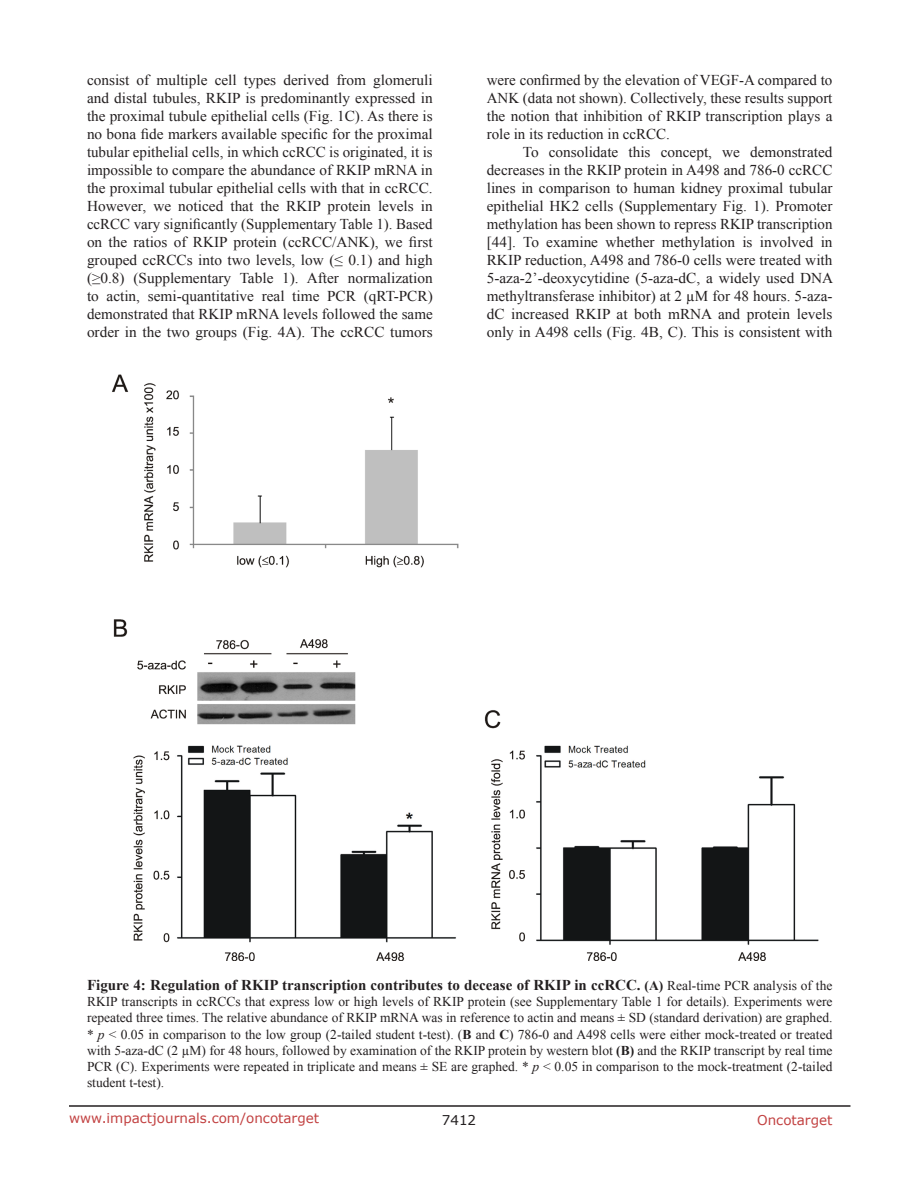
<style>
.page{position:relative;width:918px;height:1188px;background:#fff}
.page>*{position:absolute;margin:0;border:0;box-sizing:border-box;transform-origin:0 0}
.BodyText{font:15px/18px "Times New Roman";color:#231f20;text-align:justify}
.FigureText{font:700 15px "Times New Roman";color:#231f20}
.FigureText-2{font:13.5px/16.2px "Times New Roman";color:#231f20;text-align:justify}
.t1{font:13.5px "Verdana";color:#c24141}
.t2{font:13.5px "Verdana";color:#231f20}
.s1{font-size:13.5px}
.s2{font-weight:400;font-size:13.5px}
.s3{font-style:italic}
.s4{font-weight:700}
</style>
<div class="page">
<hr style="left:69px;top:1105px;width:781px;height:2px;background:#231f20">
<img style="left:112px;top:374px;width:707px;height:586px">
<p class="BodyText" style="left:87px;top:71px;width:347px">consist of multiple cell types derived from glomeruli and distal tubules, RKIP is predominantly expressed in the proximal tubule epithelial cells (Fig. 1C). As there is no bona fide markers available specific for the proximal tubular epithelial cells, in which ccRCC is originated, it is impossible to compare the abundance of RKIP mRNA in the proximal tubular epithelial cells with that in ccRCC.<br>However, we noticed that the RKIP protein levels in ccRCC vary significantly (Supplementary Table 1). Based on the ratios of RKIP protein (ccRCC/ANK), we first grouped ccRCCs into two levels, low (≤ 0.1) and high (≥0.8) (Supplementary Table 1). After normalization to actin, semi-quantitative real time PCR (qRT-PCR) demonstrated that RKIP mRNA levels followed the same order in the two groups (Fig. 4A). The ccRCC tumors</p>
<p class="BodyText" style="left:487px;top:71px;width:347px">were confirmed by the elevation of VEGF-A compared to ANK (data not shown). Collectively, these results support the notion that inhibition of RKIP transcription plays a role in its reduction in ccRCC.</p>
<p class="BodyText" style="left:487px;top:143px;width:348px;text-indent:36px">To consolidate this concept, we demonstrated decreases in the RKIP protein in A498 and 786-0 ccRCC lines in comparison to human kidney proximal tubular epithelial HK2 cells (Supplementary Fig. 1). Promoter methylation has been shown to repress RKIP transcription [44]. To examine whether methylation is involved in RKIP reduction, A498 and 786-0 cells were treated with 5-aza-2’-deoxycytidine (5-aza-dC, a widely used DNA methyltransferase inhibitor) at 2 µM for 48 hours. 5-aza&shy;dC increased RKIP at both mRNA and protein levels only in A498 cells (Fig. 4B, C). This is consistent with</p>
<p class="FigureText" style="left:87px;top:975px;width:747px">Figure 4: Regulation of RKIP transcription contributes to decease of RKIP in ccRCC. <span class="s1">(A)</span> <span class="s2">Real-time PCR analysis of the</span></p>
<p class="FigureText-2" style="left:87px;top:993px;width:747px">RKIP transcripts in ccRCCs that express low or high levels of RKIP protein (see Supplementary Table 1 for details). Experiments were repeated three times. The relative abundance of RKIP mRNA was in reference to actin and means ± SD (standard derivation) are graphed. * <span class="s3">p</span> &lt; 0.05 in comparison to the low group (2-tailed student t-test). (<span class="s4">B</span> and <span class="s4">C</span>) 786-0 and A498 cells were either mock-treated or treated with 5-aza-dC (2 µM) for 48 hours, followed by examination of the RKIP protein by western blot <span class="s4">(B)</span> and the RKIP transcript by real time PCR (C). Experiments were repeated in triplicate and means ± SE are graphed. * <span class="s3">p</span> &lt; 0.05 in comparison to the mock-treatment (2-tailed student t-test).</p>
<p class="t1" style="left:69px;top:1109px;width:252px">www.impactjournals.com/oncotarget</p>
<p class="t2" style="left:442px;top:1111px;width:36px">7412</p>
<p class="t1" style="left:757px;top:1111px;width:77px">Oncotarget</p>
</div>
